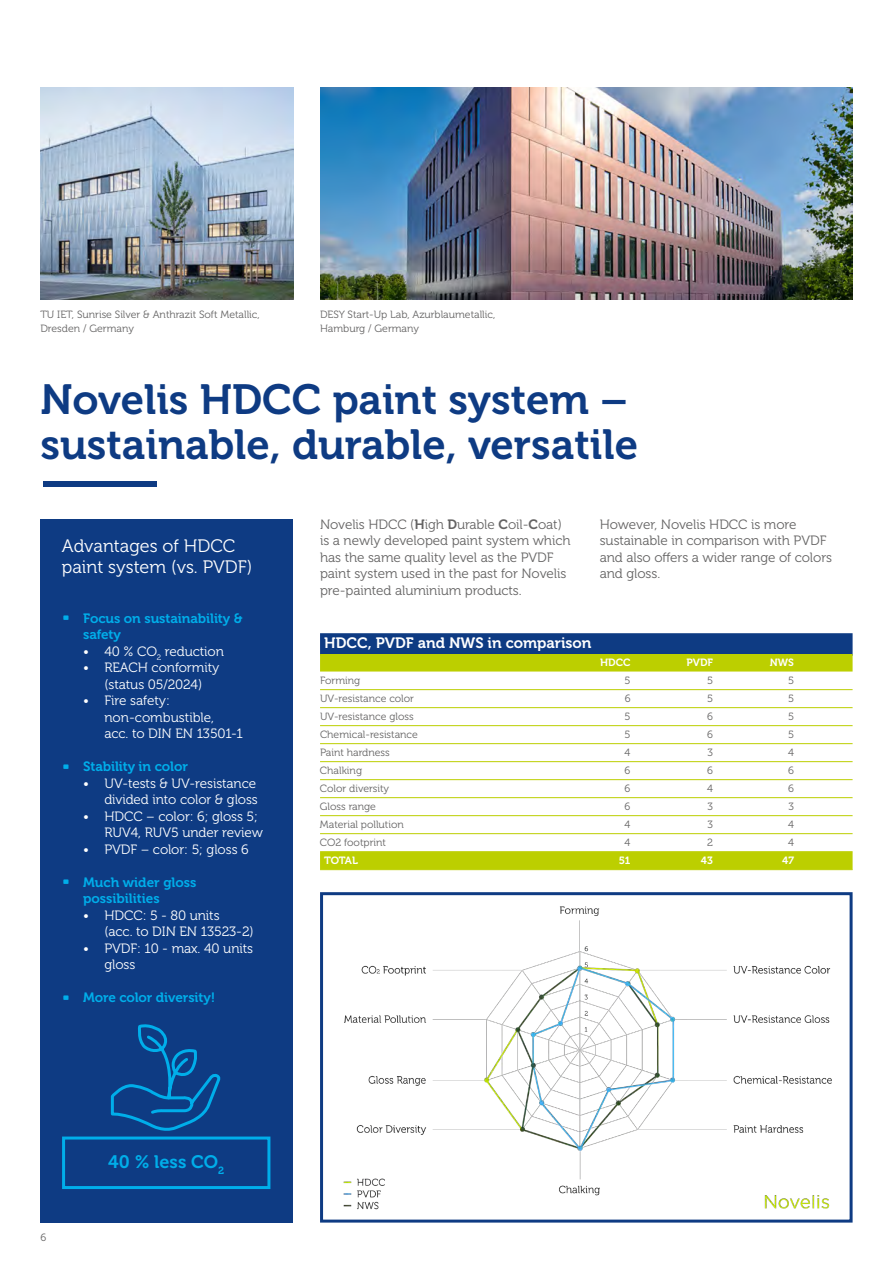
<style>
.page{position:relative;width:893px;height:1263px;background:#fff}
.page>*{position:absolute;margin:0;border:0;box-sizing:border-box;transform-origin:0 0}
.t1{font:42px/45px "Museo 700";color:#0e3b83}
.t2{font:18px/21px "Museo 300";color:#fff}
.t3{font:18px "Museo 700";color:#00aeea}
.t4{font:15px "Museo 700";color:#fff}
.t5{font:13.5px/16.5px "Museo 300";letter-spacing:-.005em;color:#fff}
.t6{font:13.5px/16.5px "Museo 300";letter-spacing:-.005em;color:#646363}
.t7{font:13.5px/16.5px "Museo 700";letter-spacing:-.005em;color:#00aeea}
.t8{font:10.5px/13.5px "Museo 300";color:#646363}
.t9{font:10.5px "Museo 700";color:#fff}
.s1{font-family:"Nuvo Pro";font-weight:700;font-size:21px}
.s2{font-family:"Museo 700"}
</style>
<div class="page">
<img style="left:40px;top:87px;width:253px;height:213px">
<img style="left:320px;top:87px;width:533px;height:213px">
<div style="left:44px;top:481px;width:113px;height:5px;background:#0e3b83"></div>
<div style="left:320px;top:633px;width:533px;height:23px;background:#0e3b83"></div>
<div style="left:320px;top:654px;width:533px;height:17px;background:#bccf00"></div>
<hr style="left:320px;top:689px;width:533px;height:1px;background:#bccf00">
<hr style="left:320px;top:707px;width:533px;height:1px;background:#bccf00">
<hr style="left:320px;top:725px;width:533px;height:1px;background:#bccf00">
<hr style="left:320px;top:743px;width:533px;height:1px;background:#bccf00">
<hr style="left:320px;top:761px;width:533px;height:1px;background:#bccf00">
<hr style="left:320px;top:779px;width:533px;height:1px;background:#bccf00">
<hr style="left:320px;top:797px;width:533px;height:1px;background:#bccf00">
<hr style="left:320px;top:815px;width:533px;height:1px;background:#bccf00">
<hr style="left:320px;top:833px;width:533px;height:1px;background:#bccf00">
<hr style="left:320px;top:851px;width:533px;height:1px;background:#bccf00">
<div style="left:320px;top:852px;width:533px;height:17px;background:#bccf00"></div>
<hr style="left:320px;top:869px;width:533px;height:1px;background:#bccf00">
<div style="left:40px;top:519px;width:253px;height:703px;background:#0e3b83"></div>
<div style="left:62px;top:1136px;width:208px;height:53px;background:#0e3b83;border:3px solid #00aeea"></div>
<svg style="left:109px;top:1024px;width:112px;height:199px"></svg>
<img style="left:343px;top:906px;width:489px;height:304px">
<div style="left:320px;top:892px;width:533px;height:330px;border:3px solid #0e3b83"></div>
<p class="t8" style="left:40px;top:308px;width:221px">TU IET, Sunrise Silver &amp; Anthrazit Soft Metallic,<br>Dresden / Germany</p>
<p class="t8" style="left:320px;top:308px;width:177px">DESY Start-Up Lab, Azurblaumetallic,<br>Hamburg / Germany</p>
<h1 class="t1" style="left:40px;top:378px;width:599px">Novelis HDCC paint system – sustainable, durable, versatile</h1>
<h2 class="t2" style="left:62px;top:536px;width:192px">Advantages of HDCC paint system (vs. PVDF)</h2>
<p class="t7" style="left:83px;top:610px;width:161px;text-indent:-21px"><span class="s1">•</span> Focus on sustainability &amp; safety</p>
<p class="t5" style="left:83px;top:643px;width:142px">• 40 % CO<sub>2</sub> reduction</p>
<p class="t5" style="left:83px;top:660px;width:138px;text-align:center">• REACH conformity (status 05/2024)</p>
<p class="t5" style="left:104px;top:693px;width:140px;text-indent:-21px">• Fire safety: non-combustible,<br>acc. to DIN EN 13501-1</p>
<p class="t7" style="left:62px;top:759px;width:128px"><span class="s1">•</span> Stability in color</p>
<p class="t5" style="left:83px;top:775px;width:176px;text-align:right">• UV-tests &amp; UV-resistance divided into color &amp; gloss</p>
<p class="t5" style="left:104px;top:808px;width:160px;text-indent:-21px">• HDCC – color: 6; gloss 5;<br>RUV4, RUV5 under review</p>
<p class="t5" style="left:83px;top:841px;width:167px">• PVDF – color: 5; gloss 6</p>
<p class="t7" style="left:83px;top:874px;width:115px;text-indent:-21px"><span class="s1">•</span> Much wider gloss possibilities</p>
<p class="t5" style="left:104px;top:907px;width:151px;text-indent:-21px">• HDCC: 5 - 80 units<br>(acc. to DIN EN 13523-2)</p>
<p class="t5" style="left:104px;top:940px;width:150px;text-indent:-21px">• PVDF: 10 - max. 40 units gloss</p>
<p class="t7" style="left:62px;top:990px;width:155px"><span class="s1">•</span> More color diversity!</p>
<p class="t6" style="left:320px;top:516px;width:252px">Novelis HDCC (<span class="s2">H</span>igh <span class="s2">D</span>urable <span class="s2">C</span>oil-<span class="s2">C</span>oat) is a newly developed paint system which has the same quality level as the PVDF paint system used in the past for Novelis pre-painted aluminium products.</p>
<p class="t6" style="left:600px;top:516px;width:234px">However, Novelis HDCC is more sustainable in comparison with PVDF and also offers a wider range of colors and gloss.</p>
<h3 class="t4" style="left:324px;top:634px;width:269px">HDCC, PVDF and NWS in comparison</h3>
<p class="t9" style="left:600px;top:656px;width:32px">HDCC</p>
<p class="t9" style="left:686px;top:656px;width:28px">PVDF</p>
<p class="t9" style="left:770px;top:656px;width:26px">NWS</p>
<p class="t8" style="left:320px;top:674px;width:42px">Forming</p>
<p class="t8" style="left:625px;top:674px;width:7px">5</p>
<p class="t8" style="left:707px;top:674px;width:7px">5</p>
<p class="t8" style="left:788px;top:674px;width:7px">5</p>
<p class="t8" style="left:320px;top:692px;width:96px">UV-resistance color</p>
<p class="t8" style="left:625px;top:692px;width:7px">6</p>
<p class="t8" style="left:707px;top:692px;width:7px">5</p>
<p class="t8" style="left:788px;top:692px;width:7px">5</p>
<p class="t8" style="left:320px;top:710px;width:95px">UV-resistance gloss</p>
<p class="t8" style="left:625px;top:710px;width:7px">5</p>
<p class="t8" style="left:707px;top:710px;width:7px">6</p>
<p class="t8" style="left:788px;top:710px;width:7px">5</p>
<p class="t8" style="left:320px;top:728px;width:99px">Chemical-resistance</p>
<p class="t8" style="left:625px;top:728px;width:7px">5</p>
<p class="t8" style="left:707px;top:728px;width:7px">6</p>
<p class="t8" style="left:788px;top:728px;width:7px">5</p>
<p class="t8" style="left:320px;top:746px;width:71px">Paint hardness</p>
<p class="t8" style="left:625px;top:746px;width:7px">4</p>
<p class="t8" style="left:707px;top:746px;width:7px">3</p>
<p class="t8" style="left:788px;top:746px;width:7px">4</p>
<p class="t8" style="left:320px;top:764px;width:44px">Chalking</p>
<p class="t8" style="left:625px;top:764px;width:7px">6</p>
<p class="t8" style="left:707px;top:764px;width:7px">6</p>
<p class="t8" style="left:788px;top:764px;width:7px">6</p>
<p class="t8" style="left:320px;top:782px;width:71px">Color diversity</p>
<p class="t8" style="left:625px;top:782px;width:7px">6</p>
<p class="t8" style="left:707px;top:782px;width:7px">4</p>
<p class="t8" style="left:788px;top:782px;width:7px">6</p>
<p class="t8" style="left:320px;top:800px;width:57px">Gloss range</p>
<p class="t8" style="left:625px;top:800px;width:7px">6</p>
<p class="t8" style="left:707px;top:800px;width:7px">3</p>
<p class="t8" style="left:788px;top:800px;width:7px">3</p>
<p class="t8" style="left:320px;top:818px;width:85px">Material pollution</p>
<p class="t8" style="left:625px;top:818px;width:7px">4</p>
<p class="t8" style="left:707px;top:818px;width:7px">3</p>
<p class="t8" style="left:788px;top:818px;width:7px">4</p>
<p class="t8" style="left:320px;top:836px;width:68px">CO2 footprint</p>
<p class="t8" style="left:625px;top:836px;width:7px">4</p>
<p class="t8" style="left:707px;top:836px;width:7px">2</p>
<p class="t8" style="left:788px;top:836px;width:7px">4</p>
<p class="t9" style="left:324px;top:854px;width:35px">TOTAL</p>
<p class="t9" style="left:619px;top:854px;width:13px">51</p>
<p class="t9" style="left:701px;top:854px;width:14px">43</p>
<p class="t9" style="left:782px;top:854px;width:13px">47</p>
<p class="t8" style="left:40px;top:1231px;width:7px">6</p>
<h2 class="t3" style="left:108px;top:1152px;width:117px">40 % less CO<sub>2</sub></h2>
</div>
